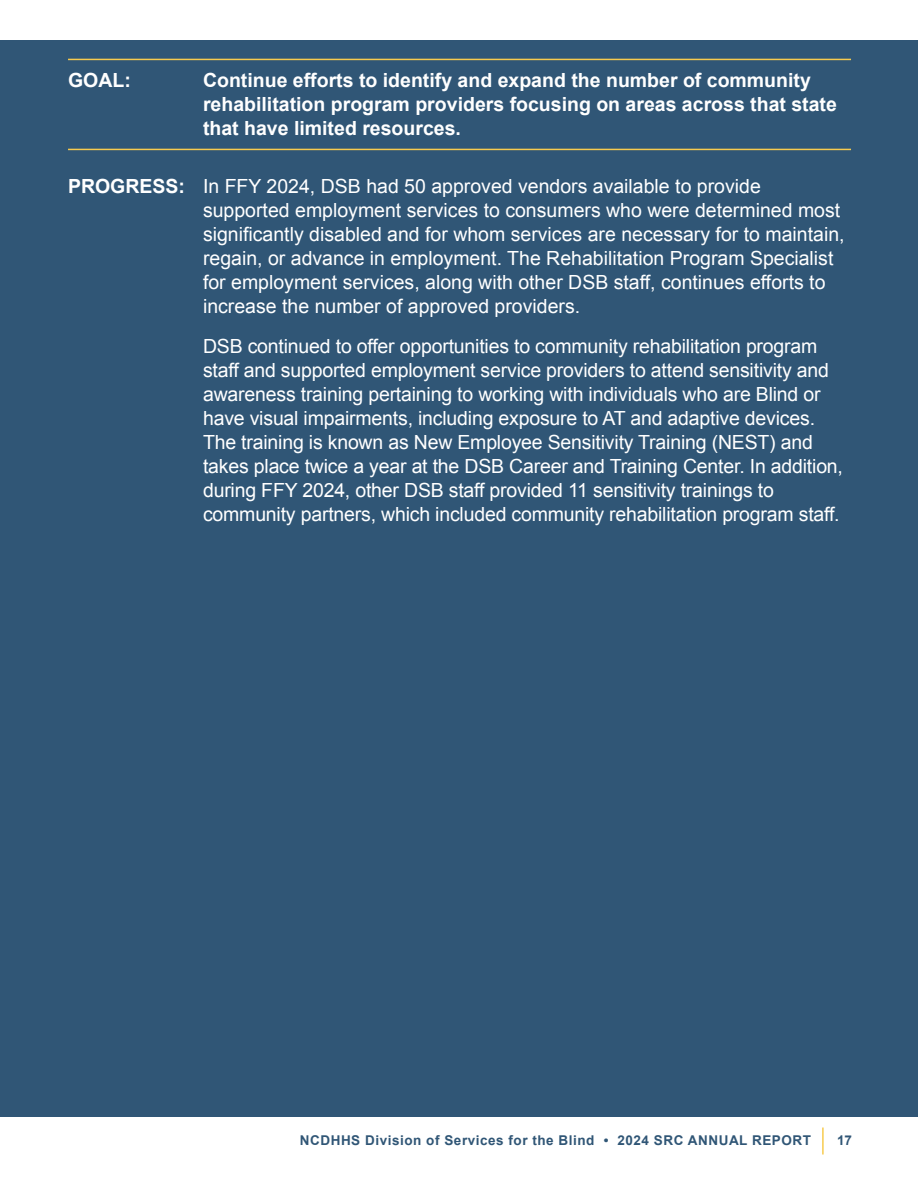
<style>
.page{position:relative;width:918px;height:1188px;background:#fff}
.page>*{position:absolute;margin:0;border:0;box-sizing:border-box;transform-origin:0 0}
.t1{font:19.5px/24px "Arial";letter-spacing:-.01em;color:#fff}
.RULES_GOALS{font:700 19.5px/24px "Arial";color:#fff}
.t2{font:700 13.5px "Arial";letter-spacing:.04em;color:#305676}
.s1{font-weight:700}
</style>
<div class="page">
<hr style="left:822px;top:1128px;width:2px;height:27px;background:#f7cb4f">
<div style="left:0;top:40px;width:918px;height:1077px;background:#305676"></div>
<hr style="left:68px;top:59px;width:783px;height:1px;background:#f7cb4f">
<hr style="left:68px;top:149px;width:783px;height:1px;background:#f7cb4f">
<p class="RULES_GOALS" style="left:68px;top:69px;width:64px">GOAL:</p>
<p class="RULES_GOALS" style="left:203px;top:69px;width:635px">Continue efforts to identify and expand the number of community rehabilitation program providers focusing on areas across that state that have limited resources.</p>
<p class="t1" style="left:203px;top:174px;width:643px;text-indent:-135px"><span class="s1">PROGRESS:</span> In FFY 2024, DSB had 50 approved vendors available to provide supported employment services to consumers who were determined most significantly disabled and for whom services are necessary for to maintain, regain, or advance in employment. The Rehabilitation Program Specialist for employment services, along with other DSB staff, continues efforts to increase the number of approved providers.</p>
<p class="t1" style="left:203px;top:334px;width:642px">DSB continued to offer opportunities to community rehabilitation program staff and supported employment service providers to attend sensitivity and awareness training pertaining to working with individuals who are Blind or have visual impairments, including exposure to AT and adaptive devices.<br>The training is known as New Employee Sensitivity Training (NEST) and takes place twice a year at the DSB Career and Training Center. In addition, during FFY 2024, other DSB staff provided 11 sensitivity trainings to community partners, which included community rehabilitation program staff.</p>
<p class="t2" style="left:300px;top:1131px;width:513px">NCDHHS Division of Services for the Blind • 2024 SRC ANNUAL REPORT</p>
<p class="t2" style="left:837px;top:1131px;width:17px">17</p>
</div>
